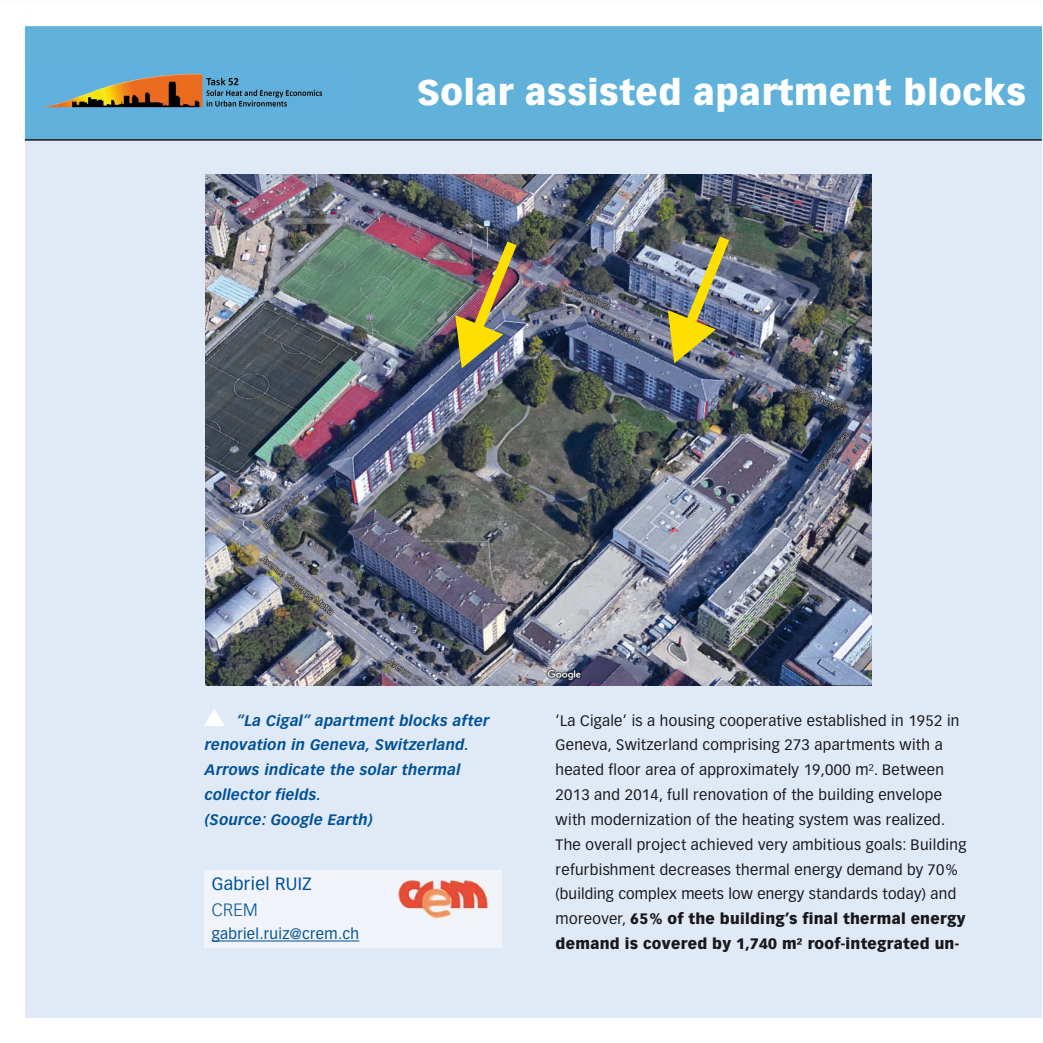
<style>
.page{position:relative;width:1043px;height:1043px;background:#fff}
.page>*{position:absolute;margin:0;border:0;box-sizing:border-box;transform-origin:0 0}
.t1{font:900 35px "Vectora LH";letter-spacing:.02em;color:#fff}
.t2{font:17.5px "Vectora LH";letter-spacing:.02em;color:#005097}
.t3{font:300 17.5px "Vectora LH";color:#005097}
.t4{font:14.88px/24.8px "Vectora LH";letter-spacing:.025em;color:#1a171b}
.t5{font:italic 700 14.88px/24.8px "Vectora LH";letter-spacing:.015em;color:#005097}
.t6{font:14.88px "Vectora LH";letter-spacing:.025em;color:#005097}
.s1{font-weight:900}
</style>
<div class="page">
<div style="left:0;top:1px;width:1042px;height:1042px;background:#dfeaf6"></div>
<div style="left:204px;top:871px;width:298px;height:25px;background:#f0f4fa"></div>
<div style="left:204px;top:896px;width:298px;height:26px;background:#f0f4fa"></div>
<div style="left:204px;top:922px;width:298px;height:25px;background:#f0f4fa"></div>
<hr style="left:212px;top:941px;width:147px;height:1px;background:#005097">
<hr style="left:204px;top:947px;width:298px;height:1px;background:#f0f4fa">
<div style="left:25px;top:1018px;width:1017px;height:25px;background:#fff"></div>
<div style="left:0;top:1px;width:25px;height:1042px;background:#fff"></div>
<div style="left:0;top:1px;width:1042px;height:139px;background:#60b2db"></div>
<div style="left:25px;top:1px;width:1017px;height:25px;background:#fff"></div>
<hr style="left:25px;top:140px;width:1017px;height:1px;background:#1a171b">
<div style="left:0;top:1px;width:25px;height:139px;background:#fff"></div>
<img style="left:43px;top:73px;width:280px;height:35px">
<img style="left:205px;top:175px;width:666px;height:511px">
<img style="left:398px;top:878px;width:91px;height:41px">
<img style="left:668px;top:237px;width:61px;height:126px">
<img style="left:455px;top:241px;width:62px;height:127px">
<h1 class="t1" style="left:417px;top:79px;width:610px">So lar as sisted apart ment blocks</h1>
<p class="t5" style="left:205px;top:710px;width:286px;text-indent:32px">“La Cigal” apart ment blocks af ter ren o va tion in Geneva, Swit zer land.<br>Ar rows in di cate the so lar ther mal<br>col lec tor fields.<br>(Source: Google Earth)</p>
<p class="t2" style="left:212px;top:877px;width:101px">Ga briel RUIZ</p>
<p class="t3" style="left:212px;top:903px;width:48px">CREM</p>
<p class="t6" style="left:212px;top:928px;width:149px">gabriel.ruiz@crem.ch</p>
<p class="t4" style="left:556px;top:710px;width:412px">‘La Cigale’ is a hous ing co op er a tive es tab lished in 1952 in Geneva, Swit zer land com pris ing 273 apart ments with a heated floor area of ap prox i mately 19,000 m². Be tween 2013 and 2014, full ren o va tion of the build ing en ve lope with mod ern iza tion of the heat ing sys tem was re al ized.<br>The over all pro ject achieved very am bi tious goals: Build ing re fur bish ment de creases ther mal en ergy de mand by 70% (build ing com plex meets low en ergy stan dards to day) and more over, <span class="s1">65% of the build ing’s fi nal ther mal en ergy de mand is cov ered by 1,740 m² roof-in te grated un -</span></p>
</div>
